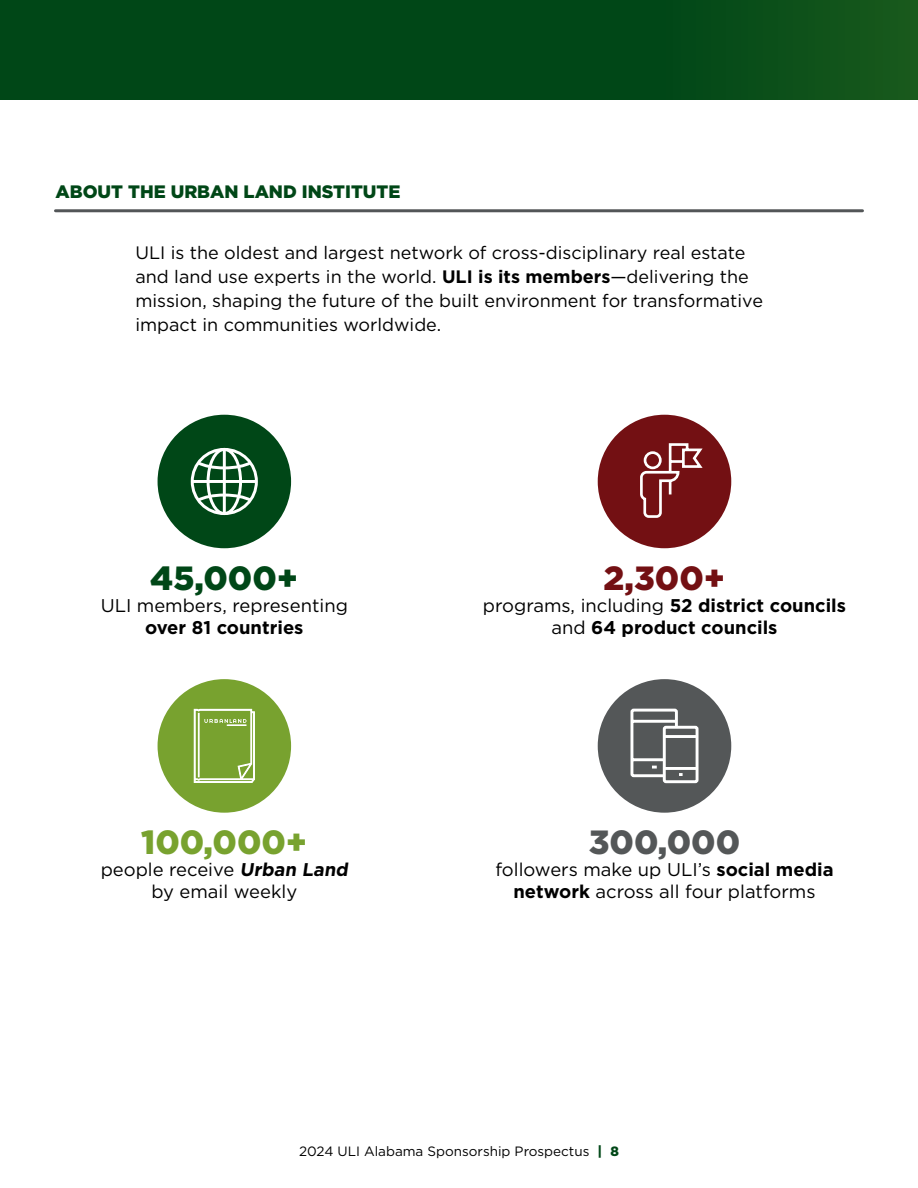
<style>
.page{position:relative;width:918px;height:1188px;background:#fff}
.page>*{position:absolute;margin:0;border:0;box-sizing:border-box;transform-origin:0 0}
.t1{font:900 33.6px "Gotham";color:#78a22f}
.t2{font:900 33.6px "Gotham";color:#004717}
.t3{font:900 33.6px "Gotham";color:#545758}
.t4{font:900 33.6px "Gotham";color:#731013}
.t5{font:18.45px/22px "Gotham";color:#000;text-align:center}
.t6{font:700 18.45px/22px "Gotham";color:#000;text-align:center}
.t7{font:18px/24px "Gotham";color:#000}
.t8{font:900 18px "Gotham";color:#004717}
.t9{font:13.5px "Gotham";color:#000}
.s1{font-weight:700}
.s2{font-weight:400}
.s3{font-weight:900;color:#004717}
</style>
<div class="page">
<div style="left:0;top:0;width:918px;height:99px;background:linear-gradient(to right,#004316,#0c501a)"></div>
<div style="left:158px;top:415px;width:133px;height:133px;background:#004717;border-radius:50%"></div>
<div style="left:191px;top:448px;width:67px;height:67px;border:3px solid #fff;border-radius:50%"></div>
<hr style="left:223px;top:450px;width:3px;height:63px;background:#fff">
<div style="left:207px;top:448px;width:35px;height:67px;border:3px solid #fff;border-radius:50%"></div>
<hr style="left:192px;top:480px;width:64px;height:3px;background:#fff">
<svg style="left:194px;top:459px;width:60px;height:12px"></svg>
<svg style="left:194px;top:492px;width:61px;height:12px"></svg>
<div style="left:598px;top:415px;width:133px;height:133px;background:#731013;border-radius:50%"></div>
<svg style="left:640px;top:443px;width:63px;height:75px"></svg>
<div style="left:598px;top:679px;width:133px;height:134px;background:#545758;border-radius:50%"></div>
<div style="left:663px;top:726px;width:36px;height:57px;border:3px solid #fff;border-radius:2px"></div>
<hr style="left:665px;top:767px;width:32px;height:3px;background:#fff">
<hr style="left:664px;top:735px;width:32px;height:3px;background:#fff">
<svg style="left:630px;top:708px;width:53px;height:71px"></svg>
<div style="left:158px;top:679px;width:133px;height:134px;background:#78a22f;border-radius:50%"></div>
<svg style="left:194px;top:709px;width:61px;height:74px"></svg>
<hr style="left:56px;top:209px;width:806px;height:3px;background:#535658">
<p class="t8" style="left:56px;top:181px;width:346px">ABOUT THE URBAN LAND INSTITUTE</p>
<p class="t7" style="left:135px;top:240px;width:629px">ULI is the oldest and largest network of cross-disciplinary real estate and land use experts in the world. <span class="s1">ULI is its members</span>—delivering the mission, shaping the future of the built environment for transformative impact in communities worldwide.</p>
<h1 class="t2" style="left:150px;top:559px;width:150px">45,000+</h1>
<p class="t5" style="left:101px;top:594px;width:249px">ULI members, representing</p>
<p class="t6" style="left:145px;top:617px;width:160px">over 81 countries</p>
<h1 class="t1" style="left:141px;top:823px;width:168px">100,000+</h1>
<p class="t5" style="left:101px;top:858px;width:252px">people receive <span class="s1">Urban Land </span>by email weekly</p>
<h1 class="t4" style="left:604px;top:559px;width:123px">2,300+</h1>
<p class="t6" style="left:483px;top:595px;width:365px"><span class="s2">programs, including</span> 52 district councils <span class="s2">and</span> 64 product councils</p>
<h1 class="t3" style="left:589px;top:823px;width:153px">300,000</h1>
<p class="t5" style="left:495px;top:858px;width:340px">followers make up ULI’s <span class="s1">social media network</span> across all four platforms</p>
<p class="t9" style="left:299px;top:1143px;width:321px">2024 ULI Alabama Sponsorship Prospectus <span class="s3">| 8</span></p>
</div>
